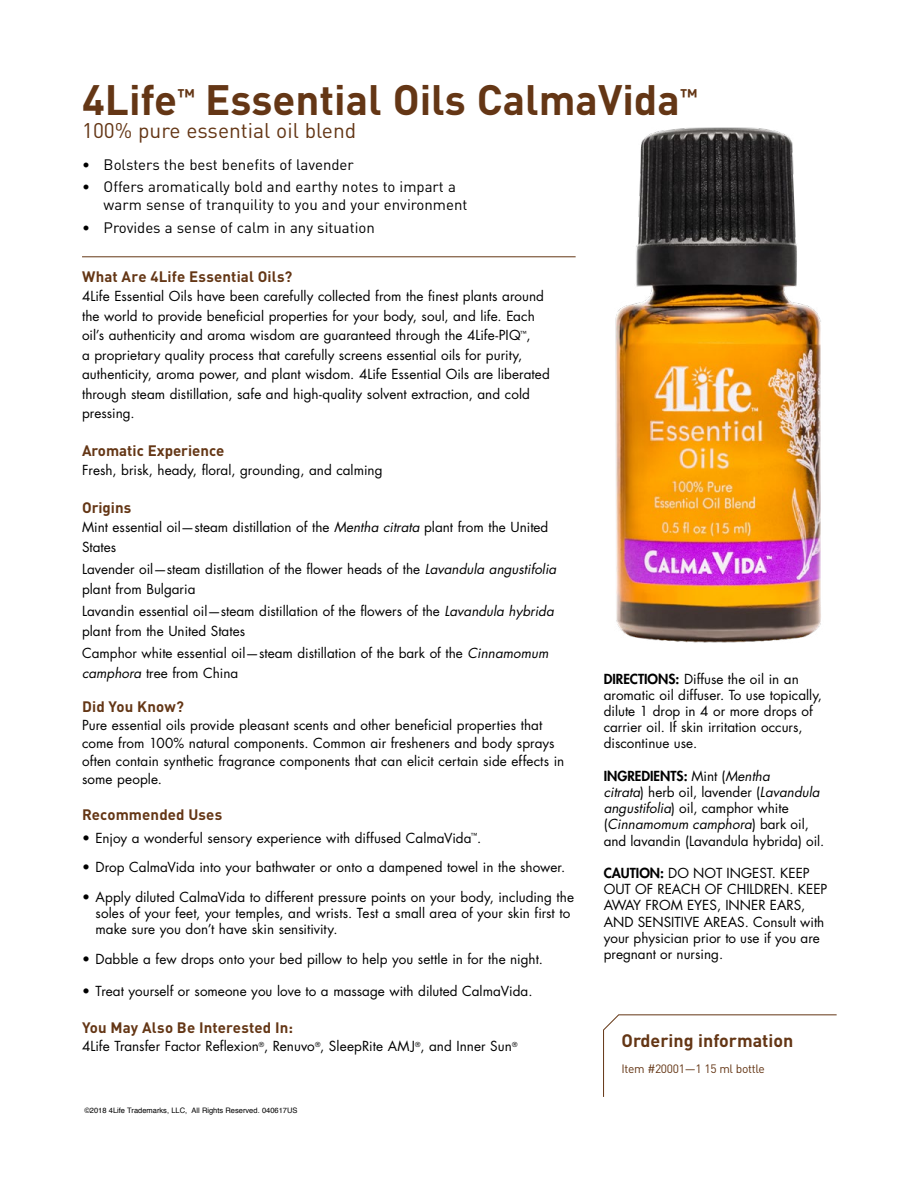
<style>
.page{position:relative;width:918px;height:1188px;background:#fff}
.page>*{position:absolute;margin:0;border:0;box-sizing:border-box;transform-origin:0 0}
.t1{font:700 42px "DIN";color:#643615}
.t2{font:21px "DIN";color:#643615}
.t3{font:700 17.85px "DIN";color:#643615}
.t4{font:15px/18px "DIN";color:#000}
.t5{font:700 15px "DIN";letter-spacing:.005em;color:#643615}
.t6{font:13.5px/16.2px "Futura Std";color:#000}
.t7{font:12px "DIN";letter-spacing:-.025em;color:#643615}
.t8{font:7.5px "Helvetica";color:#000}
.s1{font-style:italic}
.s2{font-weight:800}
</style>
<div class="page">
<img style="left:615px;top:127px;width:206px;height:516px">
<hr style="left:82px;top:256px;width:494px;height:1px;background:#643615">
<svg style="left:603px;top:1014px;width:234px;height:83px"></svg>
<h1 class="t1" style="left:82px;top:73px;width:617px">4Life<sup>™</sup> Essential Oils CalmaVida<sup>™</sup></h1>
<h2 class="t2" style="left:82px;top:118px;width:276px">100% pure essential oil blend</h2>
<p class="t4" style="left:82px;top:155px;width:273px">• Bolsters the best benefits of lavender</p>
<p class="t4" style="left:104px;top:177px;width:365px;text-indent:-22px">• Offers aromatically bold and earthy notes to impart a warm sense of tranquility to you and your environment</p>
<p class="t4" style="left:82px;top:218px;width:294px">• Provides a sense of calm in any situation</p>
<p class="t5" style="left:82px;top:267px;width:212px">What Are 4Life Essential Oils?</p>
<p class="t6" style="left:82px;top:287px;width:469px;line-height:19.5px">4Life Essential Oils have been carefully collected from the finest plants around the world to provide beneficial properties for your body, soul, and life. Each oil’s authenticity and aroma wisdom are guaranteed through the 4Life-PIQ<sup>™</sup>,<br>a proprietary quality process that carefully screens essential oils for purity, authenticity, aroma power, and plant wisdom. 4Life Essential Oils are liberated through steam distillation, safe and high-quality solvent extraction, and cold pressing.</p>
<p class="t5" style="left:82px;top:441px;width:144px">Aromatic Experience</p>
<p class="t6" style="left:82px;top:463px;width:302px">Fresh, brisk, heady, floral, grounding, and calming</p>
<p class="t5" style="left:82px;top:498px;width:51px">Origins</p>
<p class="t6" style="left:82px;top:518px;width:468px;line-height:19.5px">Mint essential oil—steam distillation of the <span class="s1">Mentha citrata</span> plant from the United<br>States</p>
<p class="t6" style="left:82px;top:560px;width:476px;line-height:19.5px">Lavender oil—steam distillation of the flower heads of the <span class="s1">Lavandula angustifolia </span>plant from Bulgaria</p>
<p class="t6" style="left:82px;top:602px;width:473px;line-height:19.5px">Lavandin essential oil—steam distillation of the flowers of the <span class="s1">Lavandula hybrida </span>plant from the United States</p>
<p class="t6" style="left:82px;top:644px;width:468px;line-height:19.5px">Camphor white essential oil—steam distillation of the bark of the <span class="s1">Cinnamomum camphora</span> tree from China</p>
<p class="t5" style="left:82px;top:697px;width:104px">Did You Know?</p>
<p class="t6" style="left:82px;top:716px;width:484px;line-height:18px">Pure essential oils provide pleasant scents and other beneficial properties that come from 100% natural components. Common air fresheners and body sprays often contain synthetic fragrance components that can elicit certain side effects in some people.</p>
<p class="t5" style="left:82px;top:805px;width:142px">Recommended Uses</p>
<p class="t6" style="left:82px;top:830px;width:401px">• Enjoy a wonderful sensory experience with diffused CalmaVida<sup>™</sup>.</p>
<p class="t6" style="left:82px;top:859px;width:485px">• Drop CalmaVida into your bathwater or onto a dampened towel in the shower.</p>
<p class="t6" style="left:96px;top:889px;width:480px;text-indent:-13px">• Apply diluted CalmaVida to different pressure points on your body, including the soles of your feet, your temples, and wrists. Test a small area of your skin first to make sure you don’t have skin sensitivity.</p>
<p class="t6" style="left:82px;top:951px;width:462px">• Dabble a few drops onto your bed pillow to help you settle in for the night.</p>
<p class="t6" style="left:82px;top:983px;width:452px">• Treat yourself or someone you love to a massage with diluted CalmaVida.</p>
<p class="t5" style="left:82px;top:1018px;width:213px">You May Also Be Interested In:</p>
<p class="t6" style="left:82px;top:1038px;width:437px">4Life Transfer Factor Reflexion<sup>®</sup>, Renuvo<sup>®</sup>, SleepRite AMJ<sup>®</sup>, and Inner Sun<sup>®</sup></p>
<h3 class="t3" style="left:622px;top:1029px;width:173px">Ordering information</h3>
<p class="t7" style="left:622px;top:1061px;width:145px">Item #20001—1 15 ml bottle</p>
<p class="t8" style="left:84px;top:1104px;width:215px">©2018 4Life Trademarks, LLC, All Rights Reserved. 040617US</p>
<p class="t6" style="left:604px;top:671px;width:220px"><span class="s2">DIRECTIONS:</span> Diffuse the oil in an aromatic oil diffuser. To use topically, dilute 1 drop in 4 or more drops of carrier oil. If skin irritation occurs, discontinue use.</p>
<p class="t6" style="left:604px;top:768px;width:222px"><span class="s2">INGREDIENTS:</span> Mint (<span class="s1">Mentha<br>citrata</span>) herb oil, lavender (<span class="s1">Lavandula angustifolia</span>) oil, camphor white (<span class="s1">Cinnamomum camphora</span>) bark oil, and lavandin (Lavandula hybrida) oil.</p>
<p class="t6" style="left:604px;top:865px;width:225px"><span class="s2">CAUTION:</span> DO NOT INGEST. KEEP<br>OUT OF REACH OF CHILDREN. KEEP<br>AWAY FROM EYES, INNER EARS,<br>AND SENSITIVE AREAS. Consult with your physician prior to use if you are pregnant or nursing.</p>
</div>
